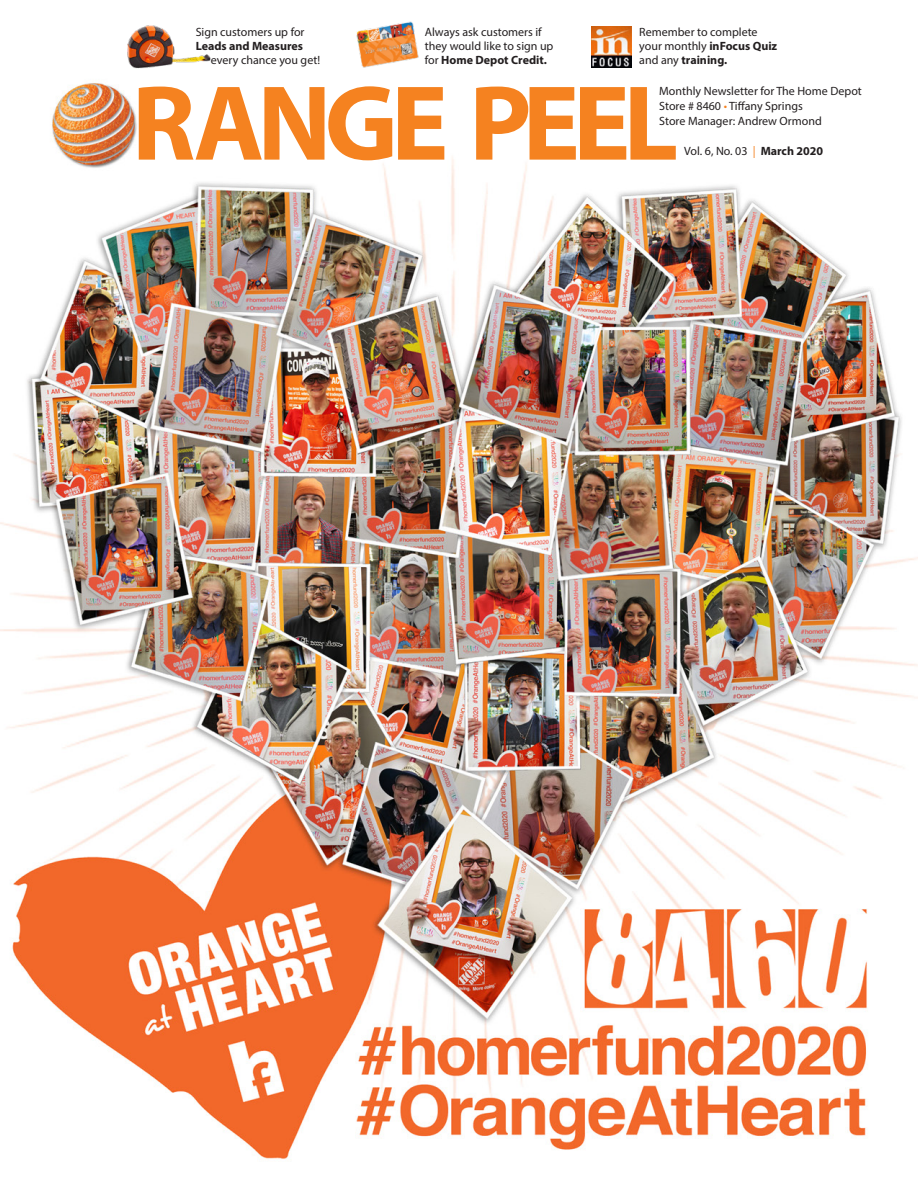
<style>
.page{position:relative;width:918px;height:1188px;background:#fff}
.page>*{position:absolute;margin:0;border:0;box-sizing:border-box;transform-origin:0 0}
.t1{font:700 107.55px "Myriad Pro";letter-spacing:-.065em;color:#f58220}
.t2{font:12px/14.4px "Myriad Pro";color:#231f20}
.t3{font:700 12px "Myriad Pro";color:#231f20}
.s1{font-weight:700}
.s2{font-weight:400}
.s3{color:#f58220}
</style>
<div class="page">
<img style="left:0;top:26px;width:918px;height:1133px">
<img style="left:591px;top:27px;width:41px;height:40px">
<img style="left:356px;top:21px;width:64px;height:46px">
<img style="left:125px;top:25px;width:86px;height:44px">
<p class="t2" style="left:196px;top:24px;width:110px">Sign customers up for<br><span class="s1">Leads and Measures</span></p>
<p class="t2" style="left:211px;top:53px;width:111px">every chance you get!</p>
<p class="t1" style="left:132px;top:53px;width:548px">RANGE PEEL</p>
<p class="t2" style="left:425px;top:24px;width:130px">Always ask customers if they would like to sign up for <span class="s1">Home Depot Credit.</span></p>
<p class="t2" style="left:639px;top:24px;width:139px">Remember to complete your monthly <span class="s1">inFocus Quiz</span></p>
<p class="t3" style="left:639px;top:53px;width:89px"><span class="s2">and any</span> training.</p>
<p class="t2" style="left:659px;top:84px;width:204px">Monthly Newsletter for The Home Depot</p>
<p class="t2" style="left:659px;top:99px;width:145px">Store # 8460 <span class="s3">•</span> Tiffany Springs</p>
<p class="t2" style="left:659px;top:114px;width:164px">Store Manager: Andrew Ormond</p>
<p class="t2" style="left:684px;top:144px;width:140px">Vol. 6, No. 03 <span class="s3">|</span> <span class="s1">March 2020</span></p>
</div>
